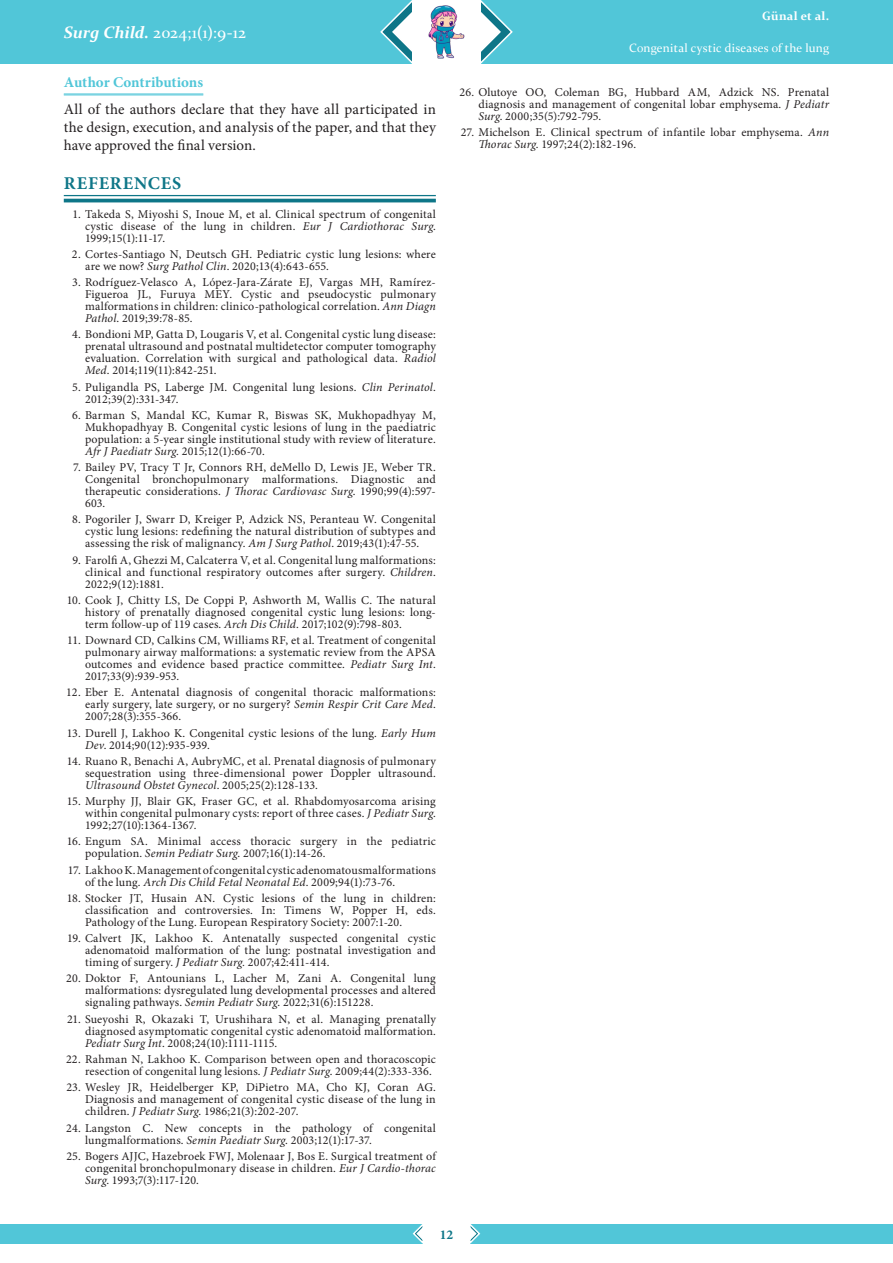
<style>
.page{position:relative;width:893px;height:1263px;background:#fff}
.page>*{position:absolute;margin:0;border:0;box-sizing:border-box;transform-origin:0 0}
._1__BAŞLIK{font:700 18px "Minion Pro";letter-spacing:.04em;color:#0e7688}
.t1{font:16.5px "Constantia";letter-spacing:.02em;color:#fff}
.Ana_metin{font:15px/18px "Minion Pro";color:#231f20;text-align:justify}
._2__Başlık{font:700 15px "Minion Pro";letter-spacing:-.005em;color:#51c6d8}
.t2{font:700 13.5px "Minion Pro";color:#0e7688}
.t3{font:12px/12px "Minion Pro";letter-spacing:.01em;color:#231f20;text-align:justify}
.t4{font:12px "Constantia";letter-spacing:.02em;color:#fff}
.t5{font:700 12px "Constantia";letter-spacing:.03em;color:#fff}
.s1{font-weight:700;font-style:italic}
.s2{font-style:italic}
</style>
<div class="page">
<div style="left:0;top:0;width:412px;height:64px;background:#51c6d8"></div>
<div style="left:481px;top:0;width:412px;height:64px;background:#51c6d8"></div>
<svg style="left:380px;top:0;width:133px;height:64px"></svg>
<div style="left:436px;top:0;width:45px;height:64px;background:#fff"></div>
<div style="left:0;top:1224px;width:422px;height:19px;background:#51c6d8"></div>
<svg style="left:412px;top:1224px;width:11px;height:20px"></svg>
<div style="left:422px;top:1224px;width:14px;height:19px;background:#fff"></div>
<div style="left:471px;top:1224px;width:422px;height:19px;background:#51c6d8"></div>
<svg style="left:470px;top:1224px;width:11px;height:20px"></svg>
<img style="left:428px;top:4px;width:37px;height:56px">
<hr style="left:64px;top:94px;width:139px;height:1px;background:#51c6d8">
<hr style="left:64px;top:95px;width:139px;height:1px;background:#51c6d8">
<hr style="left:64px;top:195px;width:372px;height:1px;background:#0e7688">
<hr style="left:64px;top:199px;width:372px;height:3px;background:#0e7688">
<h2 class="t1" style="left:64px;top:21px;width:184px"><span class="s1">Surg Child.</span> 2024;1(1):9-12</h2>
<p class="_2__Başlık" style="left:64px;top:72px;width:141px">Author Contributions</p>
<p class="Ana_metin" style="left:64px;top:100px;width:374px">All of the authors declare that they have all participated in the design, execution, and analysis of the paper, and that they have approved the final version.</p>
<p class="_1__BAŞLIK" style="left:64px;top:170px;width:119px">REFERENCES</p>
<p class="t3" style="left:85px;top:208px;width:352px;text-indent:-13px">1. Takeda S, Miyoshi S, Inoue M, et al. Clinical spectrum of congenital cystic disease of the lung in children. <span class="s2">Eur J Cardiothorac Surg</span>.<br>1999;15(1):11-17.</p>
<p class="t3" style="left:85px;top:248px;width:352px;text-indent:-13px">2. Cortes-Santiago N, Deutsch GH. Pediatric cystic lung lesions: where are we now? <span class="s2">Surg Pathol Clin</span>. 2020;13(4):643-655.</p>
<p class="t3" style="left:85px;top:276px;width:352px;text-indent:-13px">3. Rodríguez-Velasco A, López-Jara-Zárate EJ, Vargas MH, Ramírez-Figueroa JL, Furuya MEY. Cystic and pseudocystic pulmonary malformations in children: clinico-pathological correlation. <span class="s2">Ann Diagn Pathol</span>. 2019;39:78-85.</p>
<p class="t3" style="left:85px;top:329px;width:352px;text-indent:-13px">4. Bondioni MP, Gatta D, Lougaris V, et al. Congenital cystic lung disease: prenatal ultrasound and postnatal multidetector computer tomography evaluation. Correlation with surgical and pathological data. <span class="s2">Radiol Med</span>. 2014;119(11):842-251.</p>
<p class="t3" style="left:85px;top:381px;width:352px;text-indent:-13px">5. Puligandla PS, Laberge JM. Congenital lung lesions. <span class="s2">Clin Perinatol</span>.<br>2012;39(2):331-347.</p>
<p class="t3" style="left:85px;top:409px;width:352px;text-indent:-13px">6. Barman S, Mandal KC, Kumar R, Biswas SK, Mukhopadhyay M, Mukhopadhyay B. Congenital cystic lesions of lung in the paediatric population: a 5-year single institutional study with review of literature.<br><span class="s2">Afr J Paediatr Surg</span>. 2015;12(1):66-70.</p>
<p class="t3" style="left:85px;top:461px;width:352px;text-indent:-12px">7. Bailey PV, Tracy T Jr, Connors RH, deMello D, Lewis JE, Weber TR.<br>Congenital bronchopulmonary malformations. Diagnostic and therapeutic considerations. <span class="s2">J Thorac Cardiovasc Surg</span>. 1990;99(4):597- 603.</p>
<p class="t3" style="left:85px;top:514px;width:352px;text-indent:-13px">8. Pogoriler J, Swarr D, Kreiger P, Adzick NS, Peranteau W. Congenital cystic lung lesions: redefining the natural distribution of subtypes and assessing the risk of malignancy. <span class="s2">Am J Surg Pathol</span>. 2019;43(1):47-55.</p>
<p class="t3" style="left:85px;top:554px;width:352px;text-indent:-12px">9. Farolfi A, Ghezzi M, Calcaterra V, et al. Congenital lung malformations: clinical and functional respiratory outcomes after surgery. <span class="s2">Children</span>.<br>2022;9(12):1881.</p>
<p class="t3" style="left:85px;top:594px;width:352px;text-indent:-18px">10. Cook J, Chitty LS, De Coppi P, Ashworth M, Wallis C. The natural history of prenatally diagnosed congenital cystic lung lesions: long&shy;term follow-up of 119 cases. <span class="s2">Arch Dis Child</span>. 2017;102(9):798-803.</p>
<p class="t3" style="left:85px;top:634px;width:352px;text-indent:-18px">11. Downard CD, Calkins CM, Williams RF, et al. Treatment of congenital pulmonary airway malformations: a systematic review from the APSA outcomes and evidence based practice committee. <span class="s2">Pediatr Surg Int</span>.<br>2017;33(9):939-953.</p>
<p class="t3" style="left:85px;top:687px;width:352px;text-indent:-19px">12. Eber E. Antenatal diagnosis of congenital thoracic malformations: early surgery, late surgery, or no surgery? <span class="s2">Semin Respir Crit Care Med</span>.<br>2007;28(3):355-366.</p>
<p class="t3" style="left:85px;top:727px;width:352px;text-indent:-18px">13. Durell J, Lakhoo K. Congenital cystic lesions of the lung. <span class="s2">Early Hum<br>Dev</span>. 2014;90(12):935-939.</p>
<p class="t3" style="left:85px;top:755px;width:352px;text-indent:-18px">14. Ruano R, Benachi A, AubryMC, et al. Prenatal diagnosis of pulmonary sequestration using three-dimensional power Doppler ultrasound.<br><span class="s2">Ultrasound Obstet Gynecol</span>. 2005;25(2):128-133.</p>
<p class="t3" style="left:85px;top:795px;width:352px;text-indent:-18px">15. Murphy JJ, Blair GK, Fraser GC, et al. Rhabdomyosarcoma arising within congenital pulmonary cysts: report of three cases. <span class="s2">J Pediatr Surg</span>.<br>1992;27(10):1364-1367.</p>
<p class="t3" style="left:85px;top:836px;width:352px;text-indent:-18px">16. Engum SA. Minimal access thoracic surgery in the pediatric population. <span class="s2">Semin Pediatr Surg</span>. 2007;16(1):14-26.</p>
<p class="t3" style="left:85px;top:864px;width:352px;text-indent:-17px">17. Lakhoo K. Management of congenital cystic adenomatousmalformations of the lung. <span class="s2">Arch Dis Child Fetal Neonatal Ed</span>. 2009;94(1):73-76.</p>
<p class="t3" style="left:85px;top:892px;width:352px;text-indent:-18px">18. Stocker JT, Husain AN. Cystic lesions of the lung in children: classification and controversies. In: Timens W, Popper H, eds.<br>Pathology of the Lung. European Respiratory Society: 2007:1-20.</p>
<p class="t3" style="left:85px;top:932px;width:352px;text-indent:-18px">19. Calvert JK, Lakhoo K. Antenatally suspected congenital cystic adenomatoid malformation of the lung: postnatal investigation and timing of surgery. <span class="s2">J Pediatr Surg.</span> 2007;42:411-414.</p>
<p class="t3" style="left:85px;top:973px;width:352px;text-indent:-19px">20. Doktor F, Antounians L, Lacher M, Zani A. Congenital lung malformations: dysregulated lung developmental processes and altered signaling pathways. <span class="s2">Semin Pediatr Surg</span>. 2022;31(6):151228.</p>
<p class="t3" style="left:85px;top:1013px;width:352px;text-indent:-18px">21. Sueyoshi R, Okazaki T, Urushihara N, et al. Managing prenatally diagnosed asymptomatic congenital cystic adenomatoid malformation.<br><span class="s2">Pediatr Surg Int</span>. 2008;24(10):1111-1115.</p>
<p class="t3" style="left:85px;top:1053px;width:352px;text-indent:-19px">22. Rahman N, Lakhoo K. Comparison between open and thoracoscopic resection of congenital lung lesions. <span class="s2">J Pediatr Surg</span>. 2009;44(2):333-336.</p>
<p class="t3" style="left:85px;top:1081px;width:352px;text-indent:-19px">23. Wesley JR, Heidelberger KP, DiPietro MA, Cho KJ, Coran AG.<br>Diagnosis and management of congenital cystic disease of the lung in children. <span class="s2">J Pediatr Surg</span>. 1986;21(3):202-207.</p>
<p class="t3" style="left:85px;top:1122px;width:352px;text-indent:-19px">24. Langston C. New concepts in the pathology of congenital lungmalformations. <span class="s2">Semin Paediatr Surg</span>. 2003;12(1):17-37.</p>
<p class="t3" style="left:85px;top:1150px;width:352px;text-indent:-19px">25. Bogers AJJC, Hazebroek FWJ, Molenaar J, Bos E. Surgical treatment of congenital bronchopulmonary disease in children. <span class="s2">Eur J Cardio-thorac Surg</span>. 1993;7(3):117-120.</p>
<p class="t5" style="left:762px;top:8px;width:69px">Günal et al.</p>
<p class="t4" style="left:629px;top:40px;width:202px">Congenital cystic diseases of the lung</p>
<p class="t3" style="left:478px;top:86px;width:352px;text-indent:-19px">26. Olutoye OO, Coleman BG, Hubbard AM, Adzick NS. Prenatal diagnosis and management of congenital lobar emphysema. <span class="s2">J Pediatr Surg</span>. 2000;35(5):792-795.</p>
<p class="t3" style="left:478px;top:126px;width:352px;text-indent:-18px">27. Michelson E. Clinical spectrum of infantile lobar emphysema. <span class="s2">Ann<br>Thorac Surg</span>. 1997;24(2):182-196.</p>
<p class="t2" style="left:440px;top:1225px;width:15px">12</p>
</div>
